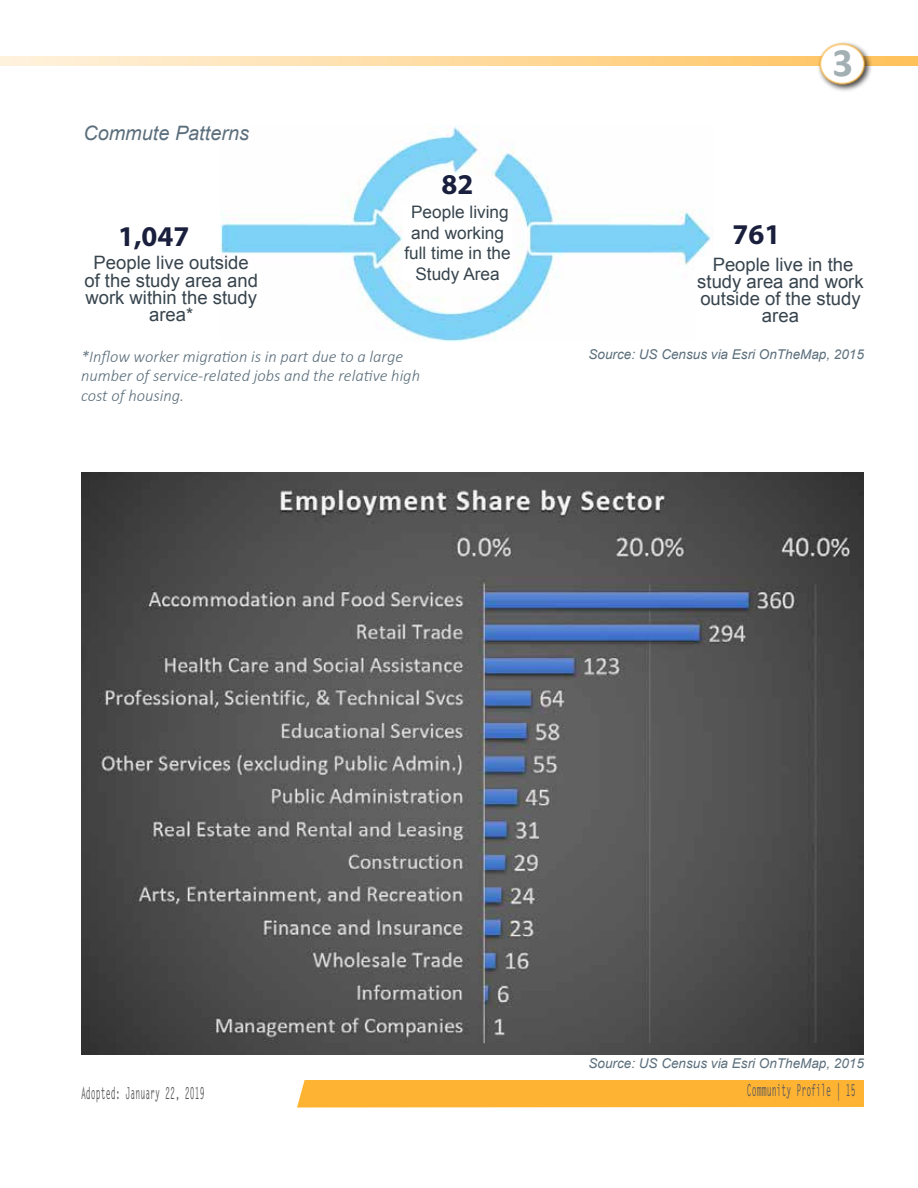
<style>
.page{position:relative;width:918px;height:1188px;background:#fff}
.page>*{position:absolute;margin:0;border:0;box-sizing:border-box;transform-origin:0 0}
.t1{font:700 40.5px "Calibri";color:#a2b0b3}
.t2{font:700 28.8px "Myriad Pro";color:#191f3c}
.t3{font:italic 19.95px "Arial";color:#5c6f7c}
.t4{font:18.45px/17.2px "Arial";color:#37444d;text-align:center}
.t5{font:17.25px/20.7px "Arial";color:#37444d;text-align:center}
.t6{font:italic 300 16.5px/19.8px "Calibri";color:#5c6f7c}
.t7{font:700 16.5px "Letter Gothic Std";color:#58595b;scale:.5 1}
.t8{font:italic 13.5px "Arial";color:#5c6f7c}
</style>
<div class="page">
<svg style="left:0;top:56px;width:918px;height:10px;background:#ffdba1"></svg>
<div style="left:297px;top:1080px;width:567px;height:28px;background:#ffb333"></div>
<div style="left:817px;top:41px;width:57px;height:52px;background:#000;opacity:.75"></div>
<div style="left:820px;top:44px;width:44px;height:40px;background:#fff;border-radius:50%"></div>
<div style="left:819px;top:43px;width:46px;height:42px;border:2px solid #ffb333;border-radius:50%"></div>
<img style="left:81px;top:473px;width:783px;height:582px">
<img style="left:220px;top:126px;width:491px;height:215px">
<div style="left:696px;top:257px;width:169px;height:84px;background:#fff"></div>
<div style="left:404px;top:206px;width:108px;height:75px;background:#fff"></div>
<p class="t3" style="left:83px;top:120px;width:167px">Commute Patterns</p>
<h2 class="t2" style="left:118px;top:218px;width:73px">1,047</h2>
<p class="t4" style="left:84px;top:255px;width:175px">People live outside of the study area and work within the study area*</p>
<h2 class="t2" style="left:442px;top:165px;width:33px">82</h2>
<p class="t5" style="left:404px;top:202px;width:108px">People living and working full time in the<br>Study Area</p>
<p class="t6" style="left:81px;top:346px;width:341px">*Inflow worker migration is in part due to a large number of service-related jobs and the relative high cost of housing.</p>
<h1 class="t1" style="left:833px;top:37px;width:22px">3</h1>
<h2 class="t2" style="left:733px;top:216px;width:49px">761</h2>
<p class="t4" style="left:697px;top:256px;width:168px">People live in the study area and work outside of the study area</p>
<p class="t8" style="left:589px;top:346px;width:277px">Source: US Census via Esri OnTheMap, 2015</p>
<p class="t8" style="left:589px;top:1055px;width:277px">Source: US Census via Esri OnTheMap, 2015</p>
<p class="t7" style="left:81px;top:1083px;width:249px">Adopted: January 22, 2019</p>
<p class="t7" style="left:747px;top:1080px;width:219px">Community Profile | 15</p>
</div>
